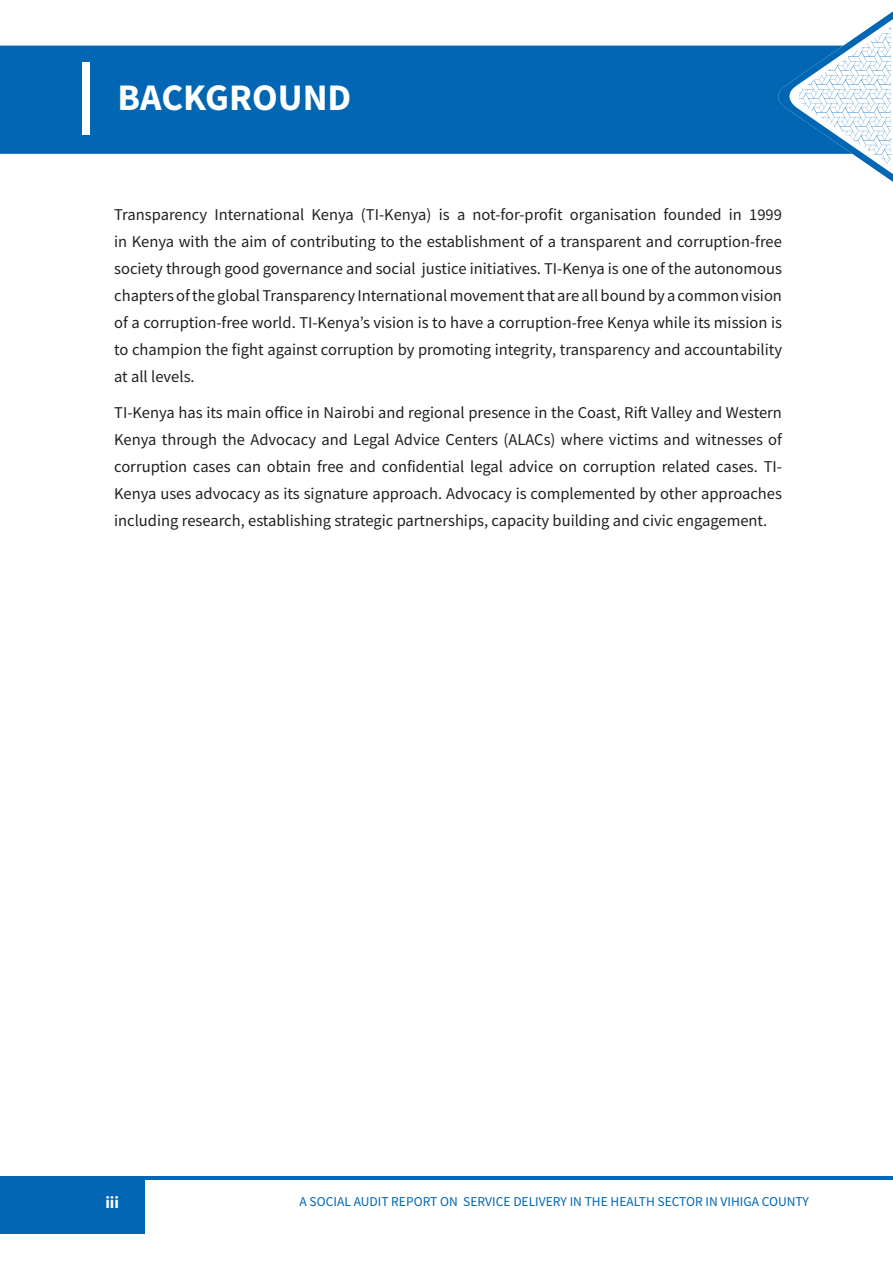
<style>
.page{position:relative;width:893px;height:1263px;background:#fff}
.page>*{position:absolute;margin:0;border:0;box-sizing:border-box;transform-origin:0 0}
.t1{font:700 37.5px "Source Sans Pro";color:#fff}
.t2{font:16.5px/27px "Source Sans Pro";color:#231f20;text-align:justify}
.t3{font:700 16.5px "Source Sans Pro";color:#fff}
.t4{font:13.5px "Source Sans Pro";color:#0166b3}
</style>
<div class="page">
<hr style="left:145px;top:1176px;width:748px;height:4px;background:#0166b3">
<div style="left:0;top:1176px;width:145px;height:58px;background:#0166b3"></div>
<div style="left:0;top:46px;width:769px;height:108px;background:#0166b3"></div>
<svg style="left:769px;top:11px;width:124px;height:171px"></svg>
<div style="left:83px;top:62px;width:7px;height:73px;background:#fff"></div>
<h1 class="t1" style="left:118px;top:72px;width:235px">BACKGROUND</h1>
<p class="t2" style="left:114px;top:201px;width:669px">Transparency International Kenya (TI-Kenya) is a not-for-profit organisation founded in 1999 in Kenya with the aim of contributing to the establishment of a transparent and corruption-free society through good governance and social justice initiatives. TI-Kenya is one of the autonomous chapters of the global Transparency International movement that are all bound by a common vision of a corruption-free world. TI-Kenya’s vision is to have a corruption-free Kenya while its mission is to champion the fight against corruption by promoting integrity, transparency and accountability at all levels.</p>
<p class="t2" style="left:114px;top:398px;width:669px">TI-Kenya has its main office in Nairobi and regional presence in the Coast, Rift Valley and Western Kenya through the Advocacy and Legal Advice Centers (ALACs) where victims and witnesses of corruption cases can obtain free and confidential legal advice on corruption related cases. TI-Kenya uses advocacy as its signature approach. Advocacy is complemented by other approaches including research, establishing strategic partnerships, capacity building and civic engagement.</p>
<p class="t3" style="left:105px;top:1191px;width:15px">iii</p>
<p class="t4" style="left:300px;top:1193px;width:511px">A SOCIAL AUDIT REPORT ON SERVICE DELIVERY IN THE HEALTH SECTOR IN VIHIGA COUNTY</p>
</div>
